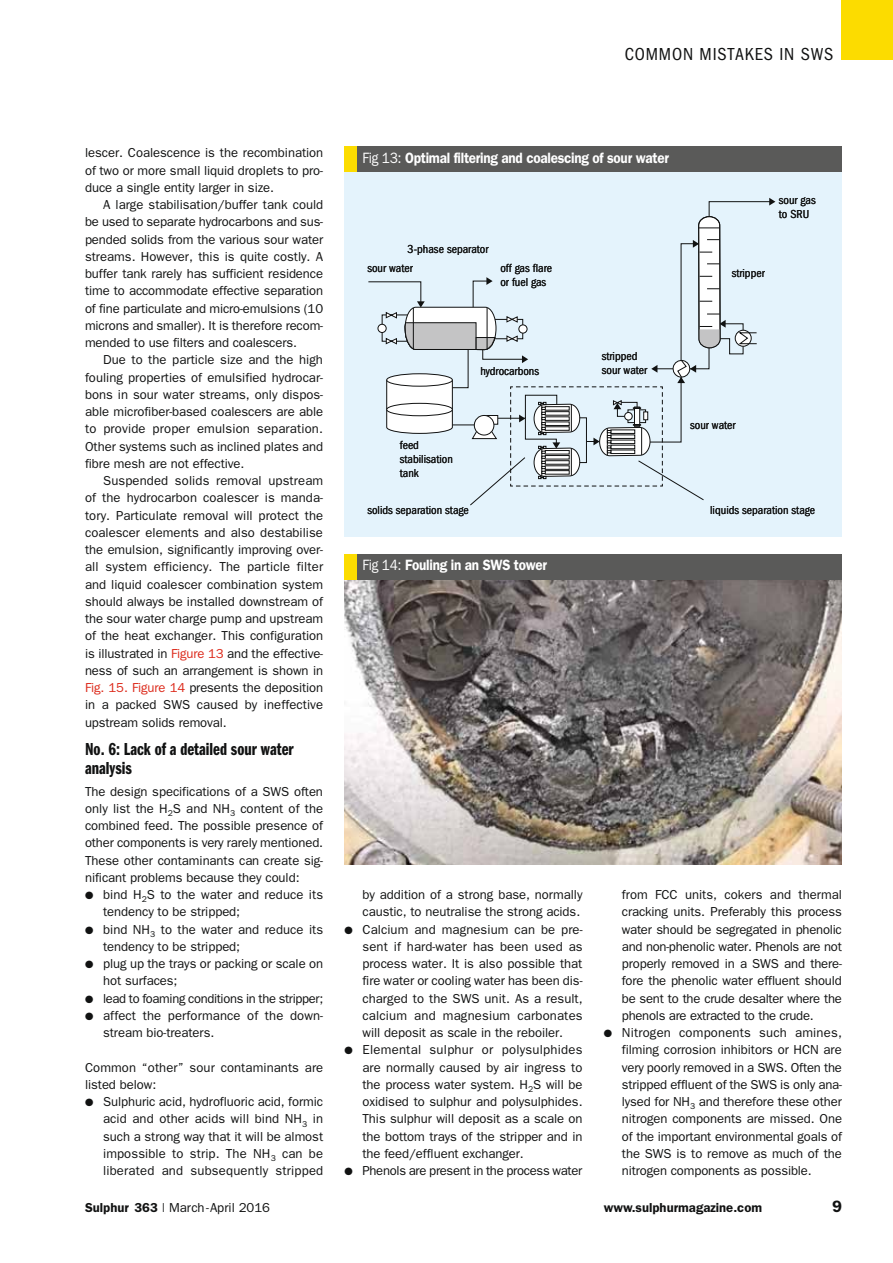
<style>
.page{position:relative;width:893px;height:1263px;background:#fff}
.page>*{position:absolute;margin:0;border:0;box-sizing:border-box;transform-origin:0 0}
.t1{font:18px/19.5px "Franklin Gothic Demi Cmpr";color:#111212}
.t2{font:condensed 18px "Franklin Gothic";letter-spacing:.05em;color:#111212}
.t3{font:600 16.5px "Franklin Gothic";color:#111212}
.t4{font:600 15px "Franklin Gothic";letter-spacing:-.02em;color:#fff;scale:.9 1}
.t5{font:13.05px/17.2px "Franklin Gothic";letter-spacing:-.005em;color:#111212;text-align:justify}
.t6{font:13.05px "Franklin Gothic";letter-spacing:-.025em;color:#111212}
.t7{font:600 13.05px "Franklin Gothic";color:#111212}
.t8{font:condensed 12px/14.4px "Franklin Gothic";color:#111212}
.s1{color:#dc291a}
.s2{font-weight:400}
.s3{font-weight:600}
</style>
<div class="page">
<div style="left:842px;top:0;width:51px;height:60px;background:#fcdc00"></div>
<div style="left:344px;top:146px;width:498px;height:391px;background:#e4f3fc"></div>
<svg style="left:368px;top:198px;width:407px;height:308px"></svg>
<div style="left:344px;top:146px;width:498px;height:26px;background:#5a5a59"></div>
<div style="left:344px;top:146px;width:13px;height:26px;background:#fcdc00"></div>
<img style="left:344px;top:580px;width:498px;height:285px">
<div style="left:344px;top:554px;width:498px;height:26px;background:#5a5a59"></div>
<div style="left:344px;top:554px;width:13px;height:26px;background:#fcdc00"></div>
<h1 class="t2" style="left:625px;top:43px;width:210px">COMMON MISTAKES IN SWS</h1>
<p class="t5" style="left:85px;top:144px;width:240px">lescer. Coalescence is the recombination of two or more small liquid droplets to pro&shy;duce a single entity larger in size.</p>
<p class="t5" style="left:85px;top:196px;width:240px;text-indent:18px">A large stabilisation/buffer tank could be used to separate hydrocarbons and sus&shy;pended solids from the various sour water streams. However, this is quite costly. A buffer tank rarely has sufficient residence time to accommodate effective separation of fine particulate and micro-emulsions (10 microns and smaller). It is therefore recom&shy;mended to use filters and coalescers.</p>
<p class="t5" style="left:85px;top:351px;width:240px;text-indent:18px">Due to the particle size and the high fouling properties of emulsified hydrocar&shy;bons in sour water streams, only dispos&shy;able microfiber-based coalescers are able to provide proper emulsion separation.<br>Other systems such as inclined plates and fibre mesh are not effective.</p>
<p class="t5" style="left:85px;top:472px;width:240px;text-indent:18px">Suspended solids removal upstream of the hydrocarbon coalescer is manda&shy;tory. Particulate removal will protect the coalescer elements and also destabilise the emulsion, significantly improving over&shy;all system efficiency. The particle filter and liquid coalescer combination system should always be installed downstream of the sour water charge pump and upstream of the heat exchanger. This configuration is illustrated in <span class="s1">Figure 13</span> and the effective&shy;ness of such an arrangement is shown in <span class="s1">Fig. 15. Figure 14</span> presents the deposition in a packed SWS caused by ineffective upstream solids removal.</p>
<h1 class="t1" style="left:85px;top:739px;width:210px">No. 6: Lack of a detailed sour water analysis</h1>
<p class="t5" style="left:85px;top:782px;width:240px">The design specifications of a SWS often only list the H<sub>2</sub>S and NH<sub>3</sub> content of the combined feed. The possible presence of other components is very rarely mentioned.<br>These other contaminants can create sig&shy;nificant problems because they could:</p>
<p class="t5" style="left:103px;top:886px;width:222px;text-indent:-18px">● bind H<sub>2</sub>S to the water and reduce its tendency to be stripped;</p>
<p class="t5" style="left:103px;top:920px;width:222px;text-indent:-18px">● bind NH<sub>3</sub> to the water and reduce its tendency to be stripped;</p>
<p class="t5" style="left:103px;top:955px;width:222px;text-indent:-18px">● plug up the trays or packing or scale on hot surfaces;</p>
<p class="t6" style="left:85px;top:991px;width:240px">● lead to foaming conditions in the stripper;</p>
<p class="t5" style="left:103px;top:1006px;width:222px;text-indent:-18px">● affect the performance of the down&shy;stream bio-treaters.</p>
<p class="t5" style="left:85px;top:1058px;width:240px">Common “other” sour contaminants are listed below:</p>
<p class="t5" style="left:103px;top:1093px;width:222px;text-indent:-18px">● Sulphuric acid, hydrofluoric acid, formic acid and other acids will bind NH<sub>3</sub> in such a strong way that it will be almost impossible to strip. The NH<sub>3</sub> can be liberated and subsequently stripped</p>
<p class="t4" style="left:362px;top:149px;width:342px"><span class="s2">Fig 13:</span> Optimal filtering and coalescing of sour water</p>
<p class="t8" style="left:408px;top:242px;width:82px">3-phase separator</p>
<p class="t8" style="left:367px;top:261px;width:47px">sour water</p>
<p class="t8" style="left:500px;top:261px;width:53px">off gas flare or fuel gas</p>
<p class="t8" style="left:779px;top:193px;width:38px">sour gas to SRU</p>
<p class="t8" style="left:732px;top:265px;width:35px">stripper</p>
<p class="t8" style="left:480px;top:364px;width:60px">hydrocarbons</p>
<p class="t8" style="left:400px;top:438px;width:55px">feed stabilisation tank</p>
<p class="t8" style="left:367px;top:502px;width:103px">solids separation stage</p>
<p class="t4" style="left:362px;top:556px;width:207px"><span class="s2">Fig 14:</span> Fouling in an SWS tower</p>
<p class="t8" style="left:602px;top:349px;width:47px">stripped sour water</p>
<p class="t8" style="left:690px;top:418px;width:47px">sour water</p>
<p class="t8" style="left:710px;top:502px;width:106px">liquids separation stage</p>
<p class="t5" style="left:362px;top:886px;width:221px">by addition of a strong base, normally caustic, to neutralise the strong acids.</p>
<p class="t5" style="left:362px;top:920px;width:222px;text-indent:-18px">● Calcium and magnesium can be pre&shy;sent if hard-water has been used as process water. It is also possible that fire water or cooling water has been dis&shy;charged to the SWS unit. As a result, calcium and magnesium carbonates will deposit as scale in the reboiler.</p>
<p class="t5" style="left:362px;top:1041px;width:222px;text-indent:-18px">● Elemental sulphur or polysulphides are normally caused by air ingress to the process water system. H<sub>2</sub>S will be oxidised to sulphur and polysulphides.<br>This sulphur will deposit as a scale on the bottom trays of the stripper and in the feed/effluent exchanger.</p>
<p class="t6" style="left:344px;top:1163px;width:239px">● Phenols are present in the process water</p>
<p class="t5" style="left:622px;top:886px;width:222px">from FCC units, cokers and thermal cracking units. Preferably this process water should be segregated in phenolic and non-phenolic water. Phenols are not properly removed in a SWS and there&shy;fore the phenolic water effluent should be sent to the crude desalter where the phenols are extracted to the crude.</p>
<p class="t5" style="left:622px;top:1024px;width:222px;text-indent:-18px">● Nitrogen components such amines, filming corrosion inhibitors or HCN are very poorly removed in a SWS. Often the stripped effluent of the SWS is only ana&shy;lysed for NH<sub>3</sub> and therefore these other nitrogen components are missed. One of the important environmental goals of the SWS is to remove as much of the nitrogen components as possible.</p>
<p class="t5" style="left:85px;top:1198px;width:186px"><span class="s3">Sulphur 363</span> | March-April 2016</p>
<p class="t7" style="left:604px;top:1200px;width:160px">www.sulphurmagazine.com</p>
<p class="t3" style="left:832px;top:1196px;width:11px">9</p>
</div>
